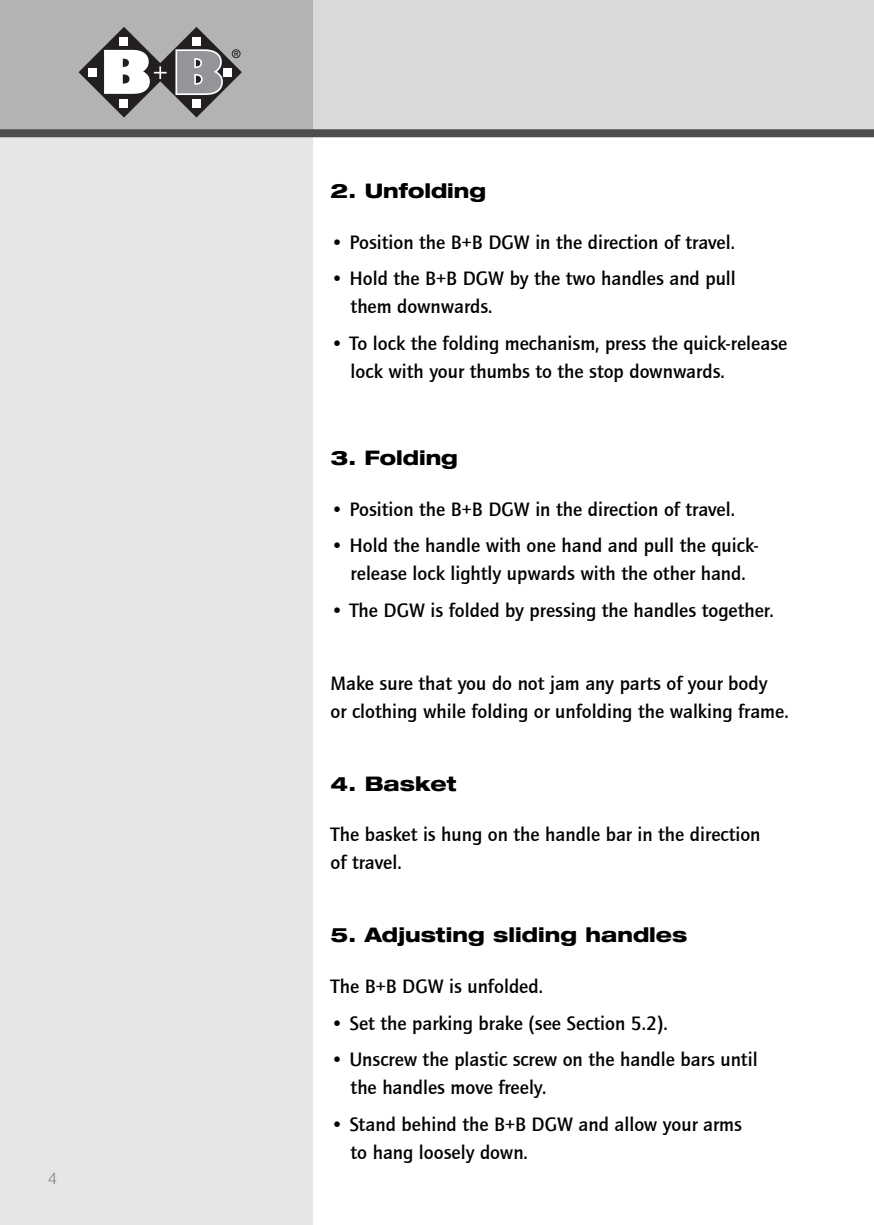
<style>
.page{position:relative;width:874px;height:1225px;background:#fff}
.page>*{position:absolute;margin:0;border:0;box-sizing:border-box;transform-origin:0 0}
.t1{font:500 20px/28px "Quay Sans";color:#000}
.t2{font:800 expanded 20px "Helvetica Neue";color:#000}
.t3{font:300 16px "Helvetica";color:#808080}
</style>
<div class="page">
<div style="left:0;top:133px;width:312px;height:1092px;background:#e6e6e6"></div>
<div style="left:312px;top:0;width:561px;height:133px;background:#d9d9d9"></div>
<div style="left:0;top:0;width:312px;height:133px;background:#b3b3b3"></div>
<div style="left:0;top:129px;width:873px;height:8px;background:#4d4d4d"></div>
<svg style="left:79px;top:27px;width:163px;height:91px"></svg>
<p class="t3" style="left:48px;top:1171px;width:10px">4</p>
<p class="t2" style="left:330px;top:183px;width:157px">2. Unfolding</p>
<p class="t1" style="left:330px;top:230px;width:405px">• Position the B+B DGW in the direction of travel.</p>
<p class="t1" style="left:350px;top:266px;width:386px;text-indent:-20px">• Hold the B+B DGW by the two handles and pull them downwards.</p>
<p class="t1" style="left:350px;top:331px;width:438px;text-indent:-20px">• To lock the folding mechanism, press the quick-release lock with your thumbs to the stop downwards.</p>
<p class="t2" style="left:330px;top:450px;width:129px">3. Folding</p>
<p class="t1" style="left:330px;top:496px;width:405px">• Position the B+B DGW in the direction of travel.</p>
<p class="t1" style="left:330px;top:533px;width:429px;text-align:center">• Hold the handle with one hand and pull the quick&shy;release lock lightly upwards with the other hand.</p>
<p class="t1" style="left:330px;top:597px;width:444px">• The DGW is folded by pressing the handles together.</p>
<p class="t1" style="left:330px;top:670px;width:459px">Make sure that you do not jam any parts of your body<br>or clothing while folding or unfolding the walking frame.</p>
<p class="t2" style="left:330px;top:775px;width:128px">4. Basket</p>
<p class="t1" style="left:330px;top:822px;width:431px">The basket is hung on the handle bar in the direction of travel.</p>
<p class="t2" style="left:330px;top:927px;width:358px">5. Adjusting sliding handles</p>
<p class="t1" style="left:330px;top:974px;width:214px">The B+B DGW is unfolded.</p>
<p class="t1" style="left:330px;top:1010px;width:338px">• Set the parking brake (see Section 5.2).</p>
<p class="t1" style="left:350px;top:1047px;width:408px;text-indent:-20px">• Unscrew the plastic screw on the handle bars until the handles move freely.</p>
<p class="t1" style="left:350px;top:1111px;width:392px;text-indent:-20px">• Stand behind the B+B DGW and allow your arms to hang loosely down.</p>
</div>
